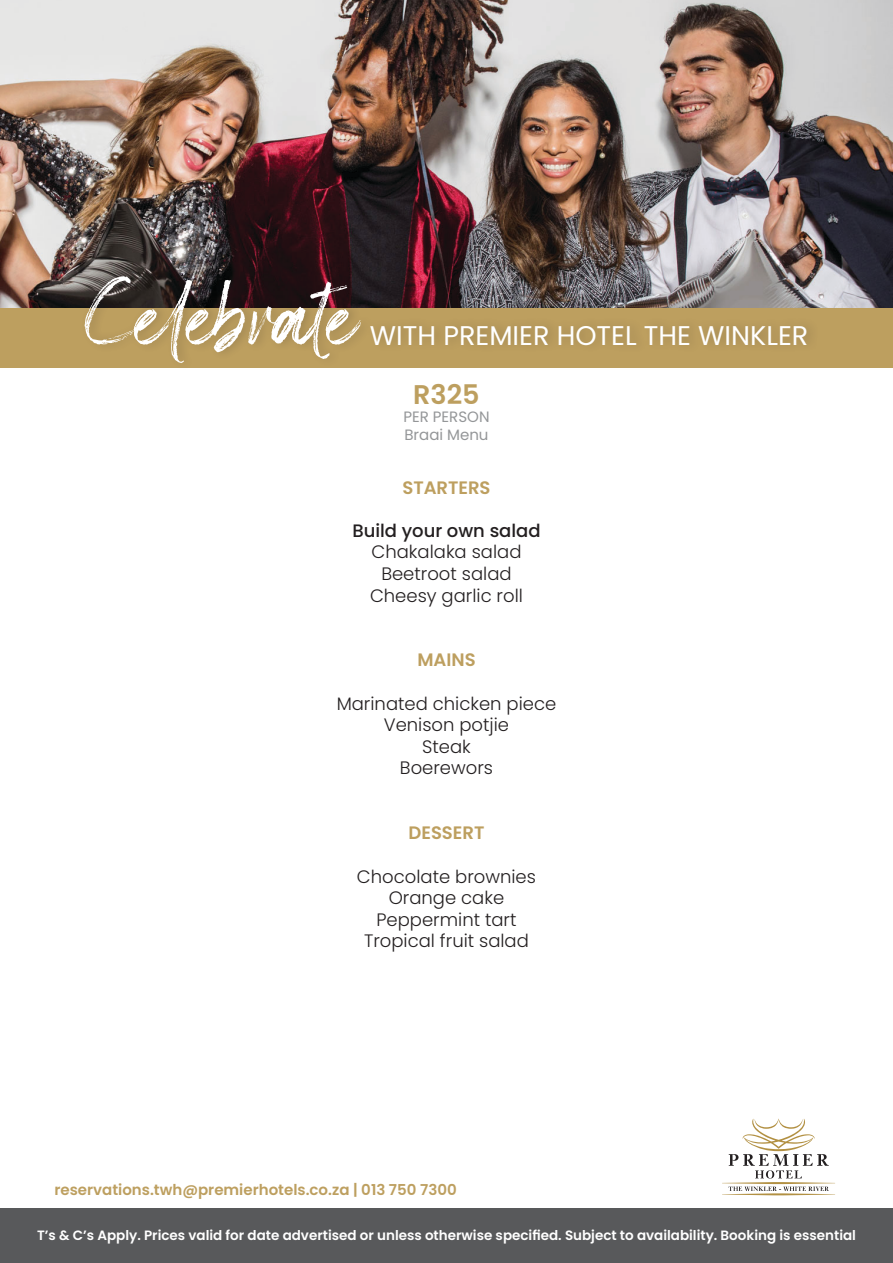
<style>
.page{position:relative;width:893px;height:1263px;background:#fff}
.page>*{position:absolute;margin:0;border:0;box-sizing:border-box;transform-origin:0 0}
.t1{font:90px "Instory";color:#fff}
.t2{font:27px "Poppins";color:#fff}
.t3{font:600 27px "Poppins";color:#bd9f5f}
.t4{font:300 18px "Poppins";color:#231f20}
.t5{font:600 18px "Poppins";color:#bd9f5f}
.t6{font:500 18px "Poppins";color:#231f20}
.t7{font:600 15px "Poppins";color:#bd9f5f}
.t8{font:15px "Poppins";color:#949698}
.t9{font:600 13.5px "Poppins";color:#fff}
</style>
<div class="page">
<div style="left:0;top:1209px;width:893px;height:54px;background:#58595b"></div>
<img style="left:0;top:0;width:893px;height:308px">
<div style="left:0;top:308px;width:893px;height:59px;background:#bd9f5f"></div>
<div style="left:80px;top:267px;width:739px;height:105px;background:#231f20;opacity:.2"></div>
<svg style="left:722px;top:1118px;width:113px;height:77px"></svg>
<p class="t1" style="left:85px;top:247px;width:274px">Celebrate</p>
<p class="t2" style="left:370px;top:319px;width:440px">WITH PREMIER HOTEL THE WINKLER</p>
<p class="t3" style="left:413px;top:378px;width:68px">R325</p>
<p class="t8" style="left:403px;top:408px;width:88px">PER PERSON</p>
<p class="t8" style="left:404px;top:426px;width:86px">Braai Menu</p>
<p class="t5" style="left:402px;top:477px;width:90px">STARTERS</p>
<p class="t6" style="left:352px;top:520px;width:190px">Build your own salad</p>
<p class="t4" style="left:371px;top:542px;width:151px">Chakalaka salad</p>
<p class="t4" style="left:381px;top:563px;width:132px">Beetroot salad</p>
<p class="t4" style="left:370px;top:585px;width:154px">Cheesy garlic roll</p>
<p class="t5" style="left:417px;top:650px;width:60px">MAINS</p>
<p class="t4" style="left:337px;top:693px;width:221px">Marinated chicken piece</p>
<p class="t4" style="left:384px;top:714px;width:127px">Venison potjie</p>
<p class="t4" style="left:422px;top:736px;width:50px">Steak</p>
<p class="t4" style="left:400px;top:758px;width:95px">Boerewors</p>
<p class="t5" style="left:409px;top:822px;width:77px">DESSERT</p>
<p class="t4" style="left:357px;top:866px;width:181px">Chocolate brownies</p>
<p class="t4" style="left:389px;top:887px;width:117px">Orange cake</p>
<p class="t4" style="left:376px;top:909px;width:142px">Peppermint tart</p>
<p class="t4" style="left:364px;top:930px;width:166px">Tropical fruit salad</p>
<p class="t7" style="left:54px;top:1181px;width:404px">reservations.twh@premierhotels.co.za | 013 750 7300</p>
<p class="t9" style="left:37px;top:1227px;width:820px">T’s &amp; C’s Apply. Prices valid for date advertised or unless otherwise specified. Subject to availability. Booking is essential</p>
</div>
